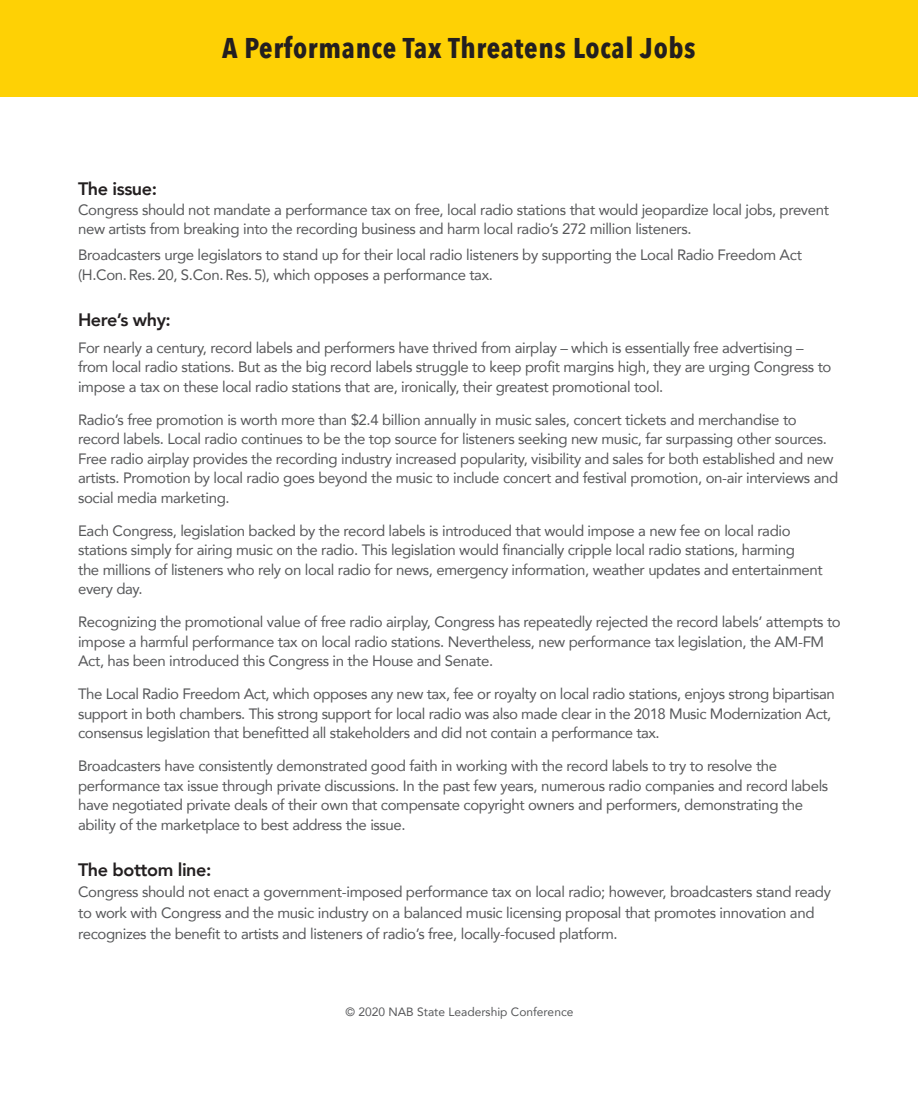
<style>
.page{position:relative;width:918px;height:1107px;background:#fff}
.page>*{position:absolute;margin:0;border:0;box-sizing:border-box;transform-origin:0 0}
.t1{font:700 28.5px "Avenir Next Condensed";letter-spacing:.025em;color:#231f20}
.t2{font:800 18px "Avenir";letter-spacing:-.025em;color:#231f20}
.t3{font:15px/19.5px "Avenir";letter-spacing:-.025em;color:#57585a}
.t4{font:12px "Avenir";color:#57585a}
</style>
<div class="page">
<div style="left:0;top:0;width:918px;height:97px;background:#fed105"></div>
<h1 class="t1" style="left:222px;top:31px;width:475px">A Performance Tax Threatens Local Jobs</h1>
<p class="t2" style="left:78px;top:175px;width:80px">The issue:</p>
<p class="t3" style="left:78px;top:199px;width:752px">Congress should not mandate a performance tax on free, local radio stations that would jeopardize local jobs, prevent new artists from breaking into the recording business and harm local radio’s 272 million listeners.</p>
<p class="t3" style="left:78px;top:245px;width:725px">Broadcasters urge legislators to stand up for their local radio listeners by supporting the Local Radio Freedom Act (H.Con.Res.20, S.Con.Res.5), which opposes a performance tax.</p>
<p class="t2" style="left:78px;top:306px;width:94px">Here’s why:</p>
<p class="t3" style="left:78px;top:337px;width:755px">For nearly a century, record labels and performers have thrived from airplay – which is essentially free advertising – from local radio stations. But as the big record labels struggle to keep profit margins high, they are urging Congress to impose a tax on these local radio stations that are, ironically, their greatest promotional tool.</p>
<p class="t3" style="left:78px;top:409px;width:762px">Radio’s free promotion is worth more than $2.4 billion annually in music sales, concert tickets and merchandise to record labels. Local radio continues to be the top source for listeners seeking new music, far surpassing other sources.<br>Free radio airplay provides the recording industry increased popularity, visibility and sales for both established and new artists. Promotion by local radio goes beyond the music to include concert and festival promotion, on-air interviews and social media marketing.</p>
<p class="t3" style="left:78px;top:520px;width:746px">Each Congress, legislation backed by the record labels is introduced that would impose a new fee on local radio stations simply for airing music on the radio. This legislation would financially cripple local radio stations, harming<br>the millions of listeners who rely on local radio for news, emergency information, weather updates and entertainment every day.</p>
<p class="t3" style="left:78px;top:612px;width:764px">Recognizing the promotional value of free radio airplay, Congress has repeatedly rejected the record labels’ attempts to impose a harmful performance tax on local radio stations. Nevertheless, new performance tax legislation, the AM-FM<br>Act, has been introduced this Congress in the House and Senate.</p>
<p class="t3" style="left:78px;top:684px;width:758px">The Local Radio Freedom Act, which opposes any new tax, fee or royalty on local radio stations, enjoys strong bipartisan support in both chambers. This strong support for local radio was also made clear in the 2018 Music Modernization Act, consensus legislation that benefitted all stakeholders and did not contain a performance tax.</p>
<p class="t3" style="left:78px;top:756px;width:752px">Broadcasters have consistently demonstrated good faith in working with the record labels to try to resolve the performance tax issue through private discussions. In the past few years, numerous radio companies and record labels have negotiated private deals of their own that compensate copyright owners and performers, demonstrating the ability of the marketplace to best address the issue.</p>
<p class="t2" style="left:78px;top:856px;width:135px">The bottom line:</p>
<p class="t3" style="left:78px;top:881px;width:754px;line-height:21px">Congress should not enact a government-imposed performance tax on local radio; however, broadcasters stand ready to work with Congress and the music industry on a balanced music licensing proposal that promotes innovation and recognizes the benefit to artists and listeners of radio’s free, locally-focused platform.</p>
<p class="t4" style="left:346px;top:1002px;width:229px">© 2020 NAB State Leadership Conference</p>
</div>
